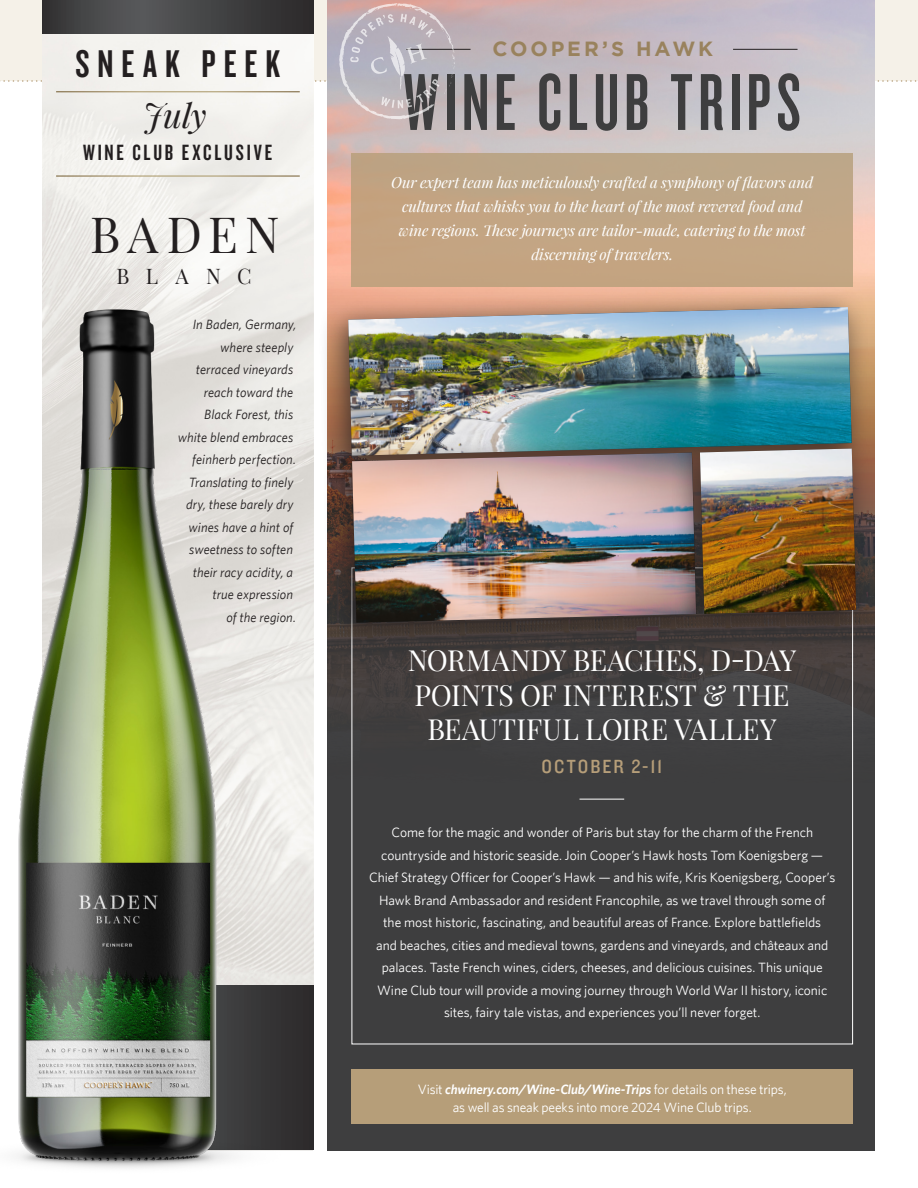
<style>
.page{position:relative;width:918px;height:1188px;background:#fff}
.page>*{position:absolute;margin:0;border:0;box-sizing:border-box;transform-origin:0 0}
.Copy{font:83.85px "Knockout HTF47 Bantamweight";letter-spacing:.06em;color:#3e3e3f}
._7_75pt_body_text{font:48.9px "Playfair Display";letter-spacing:.145em;color:#231f20}
.Copy-2{font:40.2px "Knockout HTF48 Featherweight";letter-spacing:.2em;color:#231f20}
.Copy-3{font:italic 33.45px "Playfair Display";color:#231f20}
.Copy-4{font:28.5px/34.5px "Playfair Display";color:#fff;text-align:center}
.Copy-5{font:22.95px "Knockout HTF48 Featherweight";letter-spacing:.12em;color:#231f20}
._7_75pt_body_text-2{font:21px "Playfair Display";letter-spacing:.8em;color:#231f20}
.Copy-6{font:700 20.4px "Gotham";letter-spacing:.14em;color:#99825d}
.Copy-7{font:19.8px "Knockout HTF30 Junior Welterwt";letter-spacing:.1em;color:#b69e79}
.event_name{font:italic 15px/24px "Playfair Display";letter-spacing:-.01em;color:#fff;text-align:center}
._7_75pt_body_text-3{font:13.5px/22.5px "Whitney";letter-spacing:-.005em;color:#fff;text-align:center}
._7_75pt_body_text-4{font:italic 13.5px/22.5px "Whitney";letter-spacing:.005em;color:#231f20;text-align:right}
.s1{font-weight:600;font-style:italic}
</style>
<div class="page">
<div style="left:327px;top:0;width:547px;height:1150px;background:#3e3e3f"></div>
<img style="left:327px;top:0;width:547px;height:788px">
<div style="left:352px;top:1069px;width:501px;height:55px;background:#b69e79"></div>
<div style="left:352px;top:153px;width:501px;height:133px;background:#c2a584"></div>
<hr style="left:579px;top:799px;width:45px;height:1px;background:#fff">
<div style="left:318px;top:288px;width:554px;height:199px;background:#231f20;opacity:.75"></div>
<img style="left:348px;top:307px;width:504px;height:127px">
<div style="left:322px;top:434px;width:395px;height:220px;background:#231f20;opacity:.75"></div>
<img style="left:352px;top:453px;width:318px;height:170px">
<div style="left:670px;top:429px;width:207px;height:216px;background:#231f20;opacity:.75"></div>
<img style="left:700px;top:449px;width:156px;height:165px">
<svg style="left:0;top:3px;width:918px;height:117px;background:#cdc5c9"></svg>
<img style="left:43px;top:34px;width:270px;height:263px">
<svg style="left:43px;top:0;width:270px;height:34px;background:#424243"></svg>
<img style="left:17px;top:297px;width:314px;height:871px">
<hr style="left:56px;top:91px;width:244px;height:1px;background:#fff">
<hr style="left:56px;top:176px;width:244px;height:1px;background:#fff">
<p class="Copy-2" style="left:75px;top:44px;width:206px">SNEAK PEEK</p>
<p class="Copy-3" style="left:143px;top:93px;width:66px">July</p>
<p class="Copy-5" style="left:83px;top:141px;width:191px">WINE CLUB EXCLUSIVE</p>
<p class="_7_75pt_body_text" style="left:90px;top:204px;width:191px">BADEN</p>
<p class="_7_75pt_body_text-2" style="left:116px;top:263px;width:137px">BLANC</p>
<p class="_7_75pt_body_text-4" style="left:178px;top:313px;width:120px">In Baden, Germany, where steeply terraced vineyards reach toward the<br>Black Forest, this white blend embraces feinherb perfection.<br>Translating to finely dry, these barely dry wines have a hint of sweetness to soften their racy acidity, a true expression<br>of the region.</p>
<p class="Copy-6" style="left:493px;top:37px;width:222px">COOPER’S HAWK</p>
<p class="Copy" style="left:404px;top:61px;width:399px">WINE CLUB TRIPS</p>
<p class="event_name" style="left:391px;top:170px;width:424px">Our expert team has meticulously crafted a symphony of flavors and cultures that whisks you to the heart of the most revered food and wine regions. These journeys are tailor-made, catering to the most discerning of travelers.</p>
<p class="Copy-4" style="left:408px;top:643px;width:390px">NORMANDY BEACHES, D-DAY<br>POINTS OF INTEREST &amp; THE<br>BEAUTIFUL LOIRE VALLEY</p>
<p class="Copy-7" style="left:542px;top:756px;width:122px">OCTOBER 2-11</p>
<p class="_7_75pt_body_text-3" style="left:369px;top:821px;width:468px">Come for the magic and wonder of Paris but stay for the charm of the French countryside and historic seaside. Join Cooper’s Hawk hosts Tom Koenigsberg — Chief Strategy Officer for Cooper’s Hawk — and his wife, Kris Koenigsberg, Cooper’s Hawk Brand Ambassador and resident Francophile, as we travel through some of the most historic, fascinating, and beautiful areas of France. Explore battlefields<br>and beaches, cities and medieval towns, gardens and vineyards, and châteaux and palaces. Taste French wines, ciders, cheeses, and delicious cuisines. This unique Wine Club tour will provide a moving journey through World War II history, iconic sites, fairy tale vistas, and experiences you’ll never forget.</p>
<p class="_7_75pt_body_text-3" style="left:418px;top:1080px;width:371px;line-height:18px">Visit <span class="s1">chwinery.com/Wine-Club/Wine-Trips</span> for details on these trips, as well as sneak peeks into more 2024 Wine Club trips.</p>
</div>
